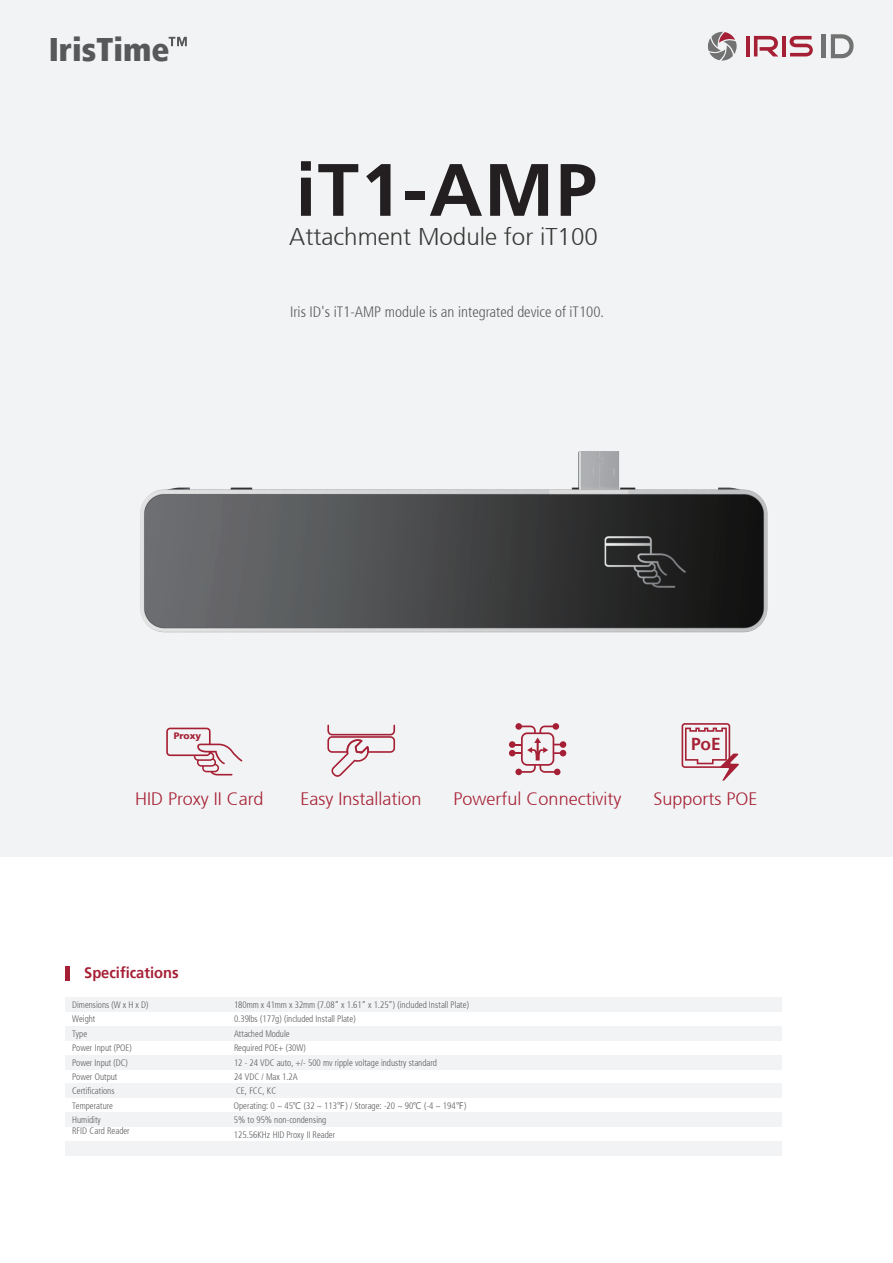
<style>
.page{position:relative;width:893px;height:1263px;background:#fff}
.page>*{position:absolute;margin:0;border:0;box-sizing:border-box;transform-origin:0 0}
.t1{font:700 74.1px "Frutiger 65";letter-spacing:.02em;color:#231f20}
.t2{font:32.7px "Frutiger 87 Cond Extra Blk";color:#57585a}
.t3{font:300 24.15px "Frutiger 45";color:#383837}
.t4{font:300 18px "Frutiger 45";color:#a62035}
.t5{font:700 17.25px "Frutiger 65";color:#a62035}
.t6{font:700 15.45px "Frutiger 65";color:#a62035;scale:.95 1}
.t7{font:300 condensed 15px "Frutiger 47";color:#57585a}
.t8{font:300 condensed 9.45px/14.4px "Frutiger 47";color:#57585a;scale:.95 1}
.t9{font:900 9.3px "Frutiger 75";color:#a62035}
.s1{font-family:"Malgun Gothic";font-weight:400;font-stretch:normal}
</style>
<div class="page">
<div style="left:0;top:0;width:893px;height:857px;background:#f2f3f4"></div>
<img style="left:140px;top:451px;width:628px;height:182px">
<div style="left:821px;top:34px;width:5px;height:24px;background:#717271"></div>
<svg style="left:831px;top:34px;width:23px;height:24px"></svg>
<svg style="left:708px;top:32px;width:29px;height:29px"></svg>
<hr style="left:746px;top:36px;width:3px;height:20px;background:#a62035">
<svg style="left:754px;top:36px;width:24px;height:20px"></svg>
<hr style="left:782px;top:36px;width:4px;height:20px;background:#a62035">
<svg style="left:790px;top:36px;width:23px;height:20px"></svg>
<div style="left:553px;top:723px;width:6px;height:7px;background:#a62035;border-radius:50%"></div>
<svg style="left:509px;top:725px;width:57px;height:50px"></svg>
<svg style="left:327px;top:725px;width:68px;height:52px"></svg>
<svg style="left:682px;top:723px;width:57px;height:58px"></svg>
<svg style="left:169px;top:37px;width:18px;height:9px"></svg>
<svg style="left:166px;top:728px;width:76px;height:47px"></svg>
<div style="left:65px;top:997px;width:716px;height:14px;background:#f2f3f4"></div>
<div style="left:65px;top:1026px;width:716px;height:14px;background:#f2f3f4"></div>
<div style="left:65px;top:1055px;width:716px;height:14px;background:#f2f3f4"></div>
<div style="left:65px;top:1084px;width:716px;height:14px;background:#f2f3f4"></div>
<div style="left:65px;top:1113px;width:716px;height:14px;background:#f2f3f4"></div>
<div style="left:65px;top:1141px;width:716px;height:15px;background:#f2f3f4"></div>
<hr style="left:65px;top:966px;width:4px;height:14px;background:#a62035">
<h2 class="t2" style="left:49px;top:30px;width:122px">IrisTime</h2>
<h1 class="t1" style="left:296px;top:146px;width:303px">iT1-AMP</h1>
<h3 class="t3" style="left:289px;top:222px;width:310px">Attachment Module for iT100</h3>
<h3 class="t7" style="left:290px;top:304px;width:316px">Iris ID's iT1-AMP module is an integrated device of iT100.</h3>
<p class="t9" style="left:174px;top:730px;width:29px">Proxy</p>
<h3 class="t4" style="left:135px;top:789px;width:130px">HID Proxy II Card</h3>
<h3 class="t5" style="left:691px;top:734px;width:31px">PoE</h3>
<h3 class="t4" style="left:301px;top:789px;width:122px">Easy Installation</h3>
<h3 class="t4" style="left:454px;top:789px;width:169px">Powerful Connectivity</h3>
<h3 class="t4" style="left:653px;top:789px;width:106px">Supports POE</h3>
<h3 class="t6" style="left:84px;top:964px;width:101px">Specifications</h3>
<p class="t8" style="left:72px;top:997px;width:82px">Dimensions (W x H x D)<br>Weight<br>Type<br>Power Input (POE)<br>Power Input (DC)<br>Power Output<br>Certifications<br>Temperature<br>Humidity</p>
<p class="t8" style="left:72px;top:1124px;width:62px">RFID Card Reader</p>
<p class="t8" style="left:234px;top:997px;width:249px">180mm x 41mm x 32mm (7.08” x 1.61” x 1.25”) (included Install Plate)<br>0.39lbs (177g) (included Install Plate)<br>Attached Module<br>Required POE+ (30W)<br>12 - 24 VDC auto, +/- 500 mv ripple voltage industry standard<br>24 VDC / Max 1.2A<br>CE, FCC, KC<br>Operating: 0 ~ 45<span class="s1">℃</span> (32 ~ 113<span class="s1">℉</span>) / Storage: -20 ~ 90<span class="s1">℃</span> (-4 ~ 194<span class="s1">℉</span>)<br>5% to 95% non-condensing<br>125.56KHz HID Proxy II Reader</p>
</div>
